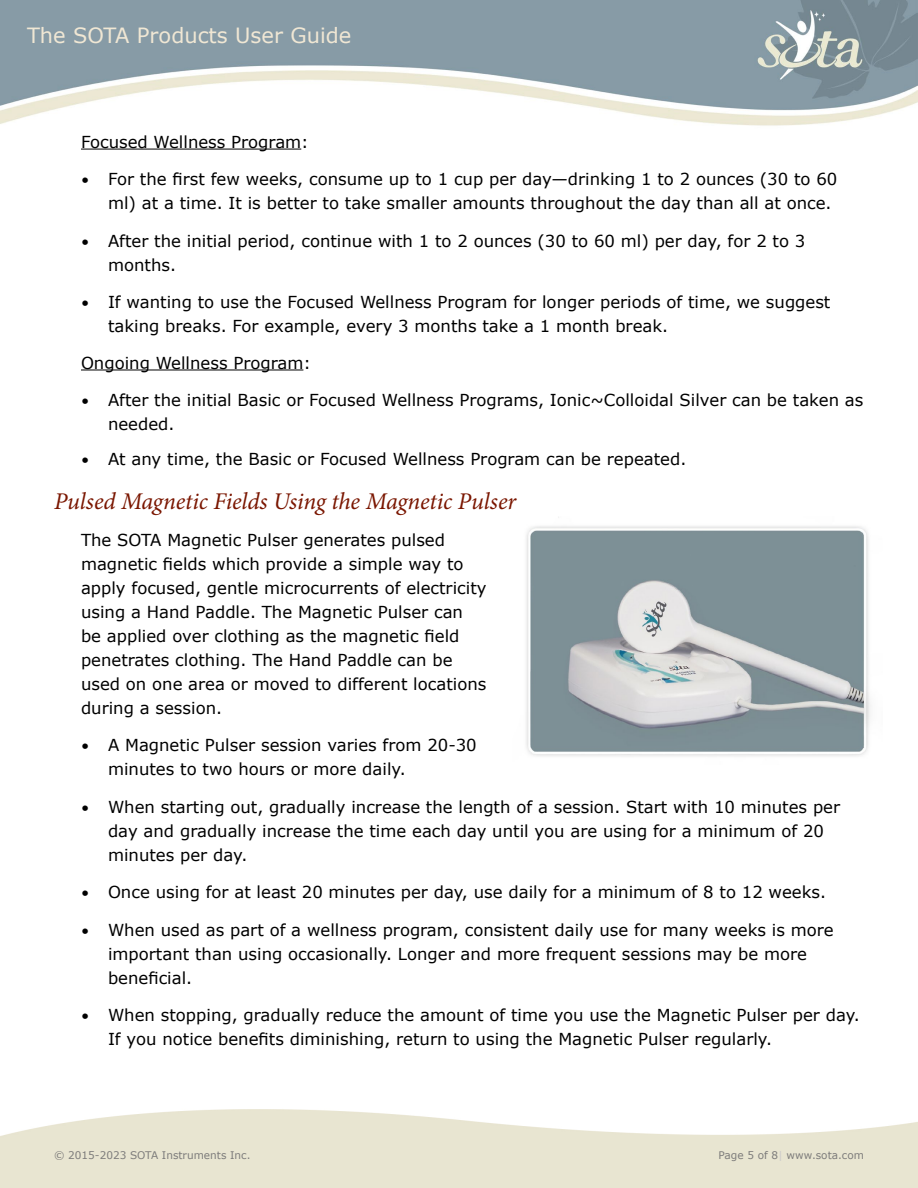
<style>
.page{position:relative;width:918px;height:1188px;background:#fff}
.page>*{position:absolute;margin:0;border:0;box-sizing:border-box;transform-origin:0 0}
.t1{font:italic 24px "Minion Pro";letter-spacing:-.005em;color:#7a1600}
.t2{font:21px "Verdana";color:#f0e7d4}
.t3{font:16.5px/24px "Verdana";color:#000}
.t4{font:10.5px "Verdana";color:#7d7c7b}
.s1{font-size:15px}
.s2{color:#cbcaca}
</style>
<div class="page">
<img style="left:0;top:0;width:918px;height:126px">
<hr style="left:81px;top:149px;width:220px;height:1px;background:#000">
<hr style="left:81px;top:370px;width:222px;height:1px;background:#000">
<img style="left:526px;top:517px;width:345px;height:240px">
<p class="t2" style="left:27px;top:22px;width:326px">The SOTA Products User Guide</p>
<p class="t3" style="left:81px;top:129px;width:229px">Focused Wellness Program:</p>
<p class="t3" style="left:108px;top:167px;width:731px;text-indent:-27px"><span class="s1">•</span> For the first few weeks, consume up to 1 cup per day—drinking 1 to 2 ounces (30 to 60 ml) at a time. It is better to take smaller amounts throughout the day than all at once.</p>
<p class="t3" style="left:108px;top:228px;width:699px;text-indent:-27px"><span class="s1">•</span> After the initial period, continue with 1 to 2 ounces (30 to 60 ml) per day, for 2 to 3 months.</p>
<p class="t3" style="left:108px;top:290px;width:724px;text-indent:-27px"><span class="s1">•</span> If wanting to use the Focused Wellness Program for longer periods of time, we suggest taking breaks. For example, every 3 months take a 1 month break.</p>
<p class="t3" style="left:81px;top:350px;width:231px">Ongoing Wellness Program:</p>
<p class="t3" style="left:108px;top:387px;width:757px;text-indent:-27px"><span class="s1">•</span> After the initial Basic or Focused Wellness Programs, Ionic~Colloidal Silver can be taken as needed.</p>
<p class="t3" style="left:81px;top:446px;width:607px"><span class="s1">•</span> At any time, the Basic or Focused Wellness Program can be repeated.</p>
<h1 class="t1" style="left:54px;top:485px;width:464px">Pulsed Magnetic Fields Using the Magnetic Pulser</h1>
<p class="t3" style="left:81px;top:527px;width:407px">The SOTA Magnetic Pulser generates pulsed magnetic fields which provide a simple way to apply focused, gentle microcurrents of electricity using a Hand Paddle. The Magnetic Pulser can be applied over clothing as the magnetic field penetrates clothing. The Hand Paddle can be used on one area or moved to different locations during a session.</p>
<p class="t3" style="left:108px;top:732px;width:370px;text-indent:-27px"><span class="s1">•</span> A Magnetic Pulser session varies from 20-30 minutes to two hours or more daily.</p>
<p class="t3" style="left:108px;top:794px;width:734px;text-indent:-27px"><span class="s1">•</span> When starting out, gradually increase the length of a session. Start with 10 minutes per day and gradually increase the time each day until you are using for a minimum of 20 minutes per day.</p>
<p class="t3" style="left:81px;top:879px;width:747px"><span class="s1">•</span> Once using for at least 20 minutes per day, use daily for a minimum of 8 to 12 weeks.</p>
<p class="t3" style="left:108px;top:917px;width:727px;text-indent:-27px"><span class="s1">•</span> When used as part of a wellness program, consistent daily use for many weeks is more important than using occasionally. Longer and more frequent sessions may be more beneficial.</p>
<p class="t3" style="left:108px;top:1002px;width:753px;text-indent:-27px"><span class="s1">•</span> When stopping, gradually reduce the amount of time you use the Magnetic Pulser per day.<br>If you notice benefits diminishing, return to using the Magnetic Pulser regularly.</p>
<p class="t4" style="left:54px;top:1149px;width:198px">© 2015-2023 SOTA Instruments Inc.</p>
<p class="t4" style="left:718px;top:1149px;width:147px">Page 5 of 8<span class="s2">|</span> www.sota.com</p>
</div>
